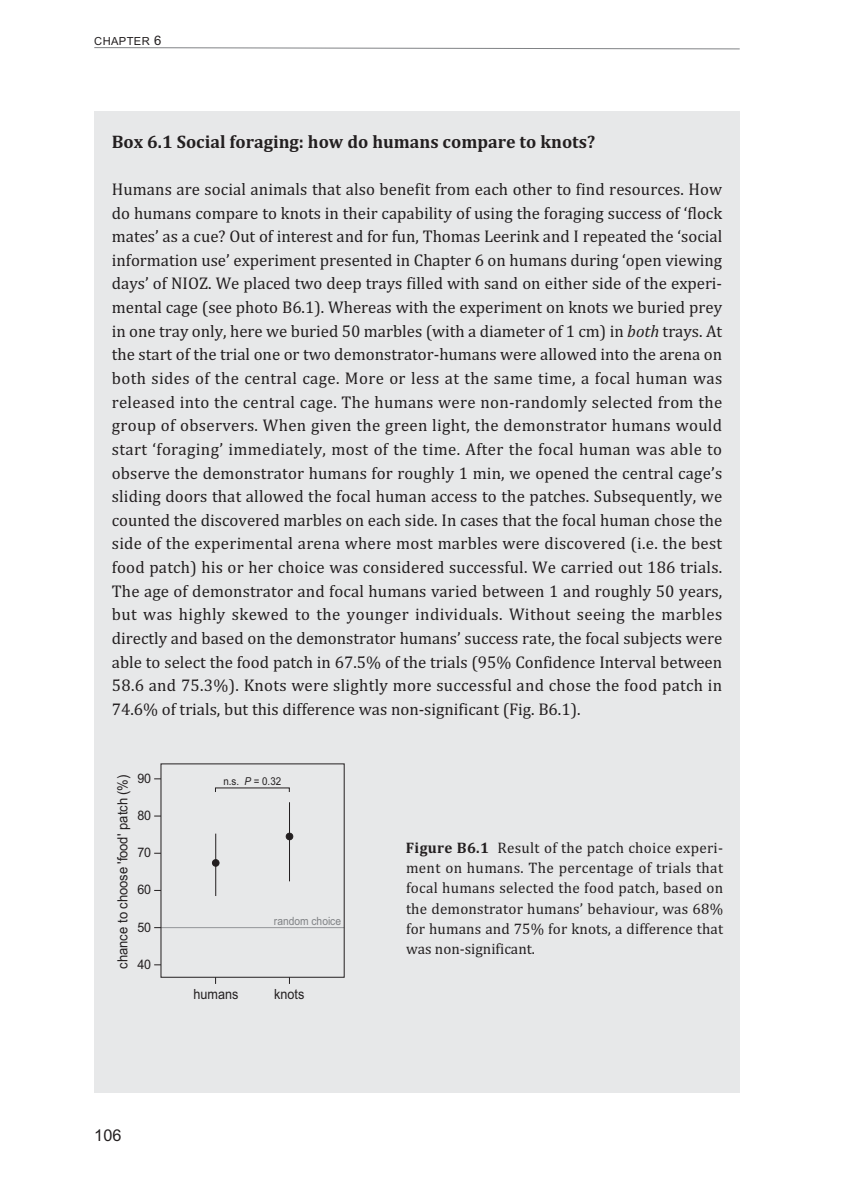
<style>
.page{position:relative;width:844px;height:1191px;background:#fff}
.page>*{position:absolute;margin:0;border:0;box-sizing:border-box;transform-origin:0 0}
.t1{font:700 18.38px "Cambria";color:#231f20}
.t2{font:17.15px/23.6px "Cambria";color:#231f20;text-align:justify}
.t3{font:16.28px "Arial";color:#231f20}
.t4{font:15.4px/20.1px "Cambria";letter-spacing:.005em;color:#231f20;text-align:justify}
.t5{font:14px "Arial";letter-spacing:-.005em;color:#231f20;scale:.93 1}
.t6{font:14px "Arial";letter-spacing:-.005em;color:#231f20;scale:.9 1}
.t7{font:13.12px "Arial";color:#231f20;scale:.95 1}
.t8{font:11.38px "Arial";color:#808285;scale:.9 1}
.t9{font:11.2px "Arial";color:#231f20}
.t10{font:10.85px "Arial";color:#231f20;scale:.9 1}
.s1{font-size:13.12px}
.s2{font-style:italic}
.s3{font-weight:700}
</style>
<div class="page">
<div style="left:94px;top:111px;width:645px;height:982px;background:#e7e8e9"></div>
<svg style="left:94px;top:47px;width:646px;height:2px"></svg>
<hr style="left:161px;top:927px;width:183px;height:1px;background:#939598">
<hr style="left:215px;top:833px;width:1px;height:63px;background:#231f20">
<hr style="left:289px;top:802px;width:1px;height:79px;background:#231f20">
<div style="left:212px;top:859px;width:7px;height:7px;background:#231f20;border-radius:50%"></div>
<div style="left:212px;top:859px;width:7px;height:7px;border:1px solid #231f20;border-radius:50%"></div>
<div style="left:286px;top:833px;width:7px;height:6px;background:#231f20;border-radius:50%"></div>
<div style="left:286px;top:832px;width:7px;height:8px;border:1px solid #231f20;border-radius:50%"></div>
<p class="t9" style="left:94px;top:33px;width:69px">CHAPTER <span class="s1">6</span></p>
<p class="t1" style="left:112px;top:128px;width:485px">Box 6.1 Social foraging: how do humans compare to knots?</p>
<p class="t2" style="left:112px;top:177px;width:611px">Humans are social animals that also benefit from each other to find resources. How do humans compare to knots in their capability of using the foraging success of ‘flock mates’ as a cue? Out of interest and for fun, Thomas Leerink and I repeated the ‘social information use’ experiment presented in Chapter 6 on humans during ‘open viewing days’ of NIOZ. We placed two deep trays filled with sand on either side of the experi‐ mental cage (see photo B6.1). Whereas with the experiment on knots we buried prey in one tray only, here we buried 50 marbles (with a diameter of 1 cm) in <span class="s2">both</span> trays. At the start of the trial one or two demonstrator‐humans were allowed into the arena on both sides of the central cage. More or less at the same time, a focal human was released into the central cage. The humans were non‐randomly selected from the group of observers. When given the green light, the demonstrator humans would start ‘foraging’ immediately, most of the time. After the focal human was able to observe the demonstrator humans for roughly 1 min, we opened the central cage’s sliding doors that allowed the focal human access to the patches. Subsequently, we counted the discovered marbles on each side. In cases that the focal human chose the side of the experimental arena where most marbles were discovered (i.e. the best food patch) his or her choice was considered successful. We carried out 186 trials.<br>The age of demonstrator and focal humans varied between 1 and roughly 50 years, but was highly skewed to the younger individuals. Without seeing the marbles directly and based on the demonstrator humans’ success rate, the focal subjects were able to select the food patch in 67.5% of the trials (95% Confidence Interval between 58.6 and 75.3%). Knots were slightly more successful and chose the food patch in 74.6% of trials, but this difference was non‐significant (Fig. B6.1).</p>
<p class="t7" style="left:137px;top:769px;width:16px">90</p>
<p class="t5" style="left:113px;top:968px;width:210px;rotate:-90deg">chance to choose 'food' patch (%)</p>
<p class="t7" style="left:137px;top:807px;width:16px">80</p>
<p class="t7" style="left:137px;top:844px;width:16px">70</p>
<p class="t7" style="left:137px;top:881px;width:16px">60</p>
<p class="t7" style="left:137px;top:918px;width:16px">50</p>
<p class="t7" style="left:137px;top:955px;width:16px">40</p>
<p class="t10" style="left:223px;top:774px;width:66px">n.s. <span class="s2">P</span> = 0.32</p>
<p class="t8" style="left:274px;top:914px;width:76px">random choice</p>
<p class="t6" style="left:193px;top:985px;width:51px">humans</p>
<p class="t6" style="left:274px;top:985px;width:35px">knots</p>
<p class="t3" style="left:94px;top:1124px;width:29px">106</p>
<p class="t4" style="left:406px;top:837px;width:318px"><span class="s3">Figure B6.1</span> Result of the patch choice experi‐ ment on humans. The percentage of trials that focal humans selected the food patch, based on the demonstrator humans’ behaviour, was 68% for humans and 75% for knots, a difference that was non‐significant.</p>
</div>
